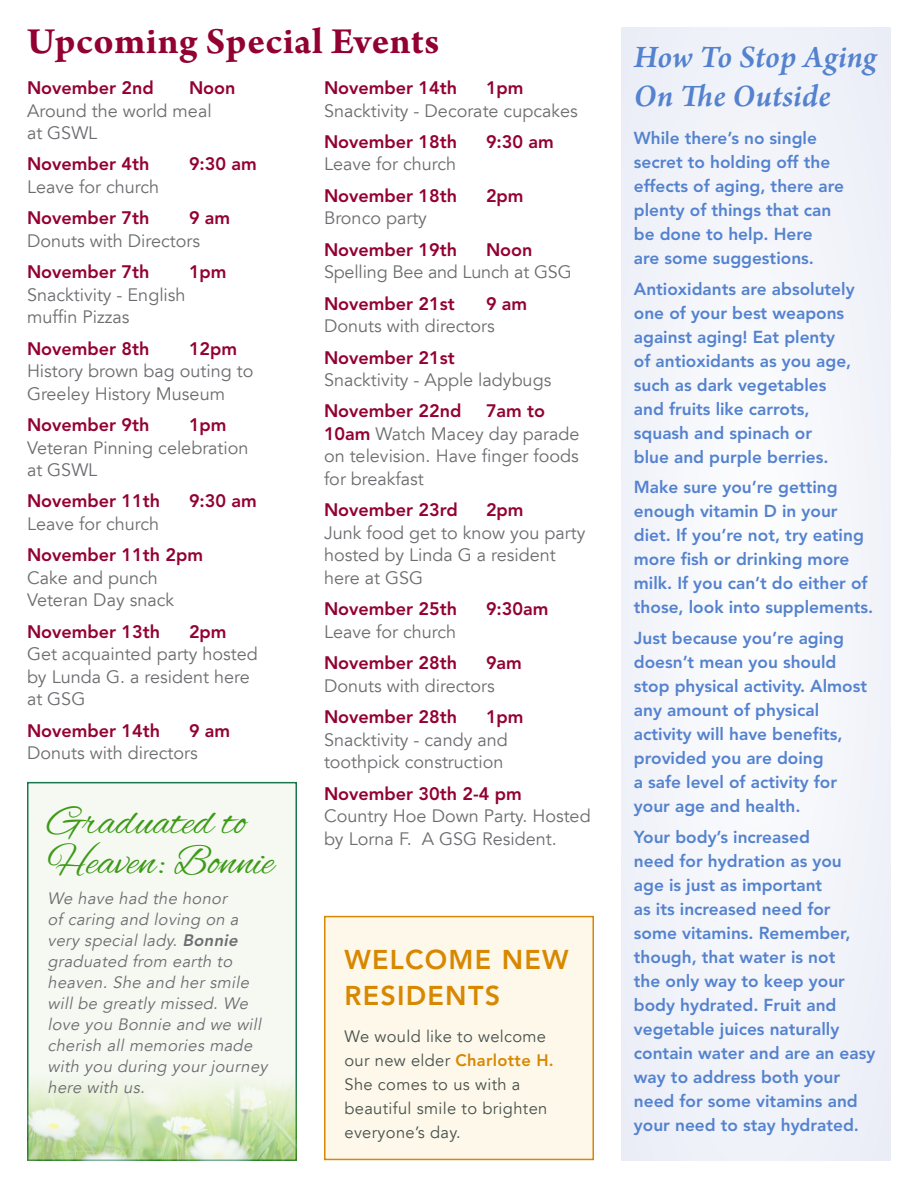
<style>
.page{position:relative;width:918px;height:1188px;background:#fff}
.page>*{position:absolute;margin:0;border:0;box-sizing:border-box;transform-origin:0 0}
.t1{font:42px/40.5px "Alex Brush";color:#3d9a17}
.t2{font:700 39px "Arno Pro";letter-spacing:.015em;color:#920132}
.t3{font:italic 600 33px/39px "Arno Pro";letter-spacing:.005em;color:#5482cf}
.t4{font:800 27px/36px "Avenir LT Std";letter-spacing:.045em;color:#d78800}
.t5{font:18px/22.5px "Avenir LT";color:#6c6d70}
.t6{font:800 18px "Avenir LT Std";color:#920132}
.t7{font:800 17.25px/24px "Avenir LT Std";color:#5482cf}
.t8{font:italic 16.5px/21px "Avenir LT";color:#6c6d70}
.t9{font:16.5px/24px "Avenir LT";letter-spacing:.02em;color:#48524e}
.s1{font-family:"Avenir LT Std";font-weight:800;color:#920132}
.s2{font-family:"Avenir LT Std";font-weight:800}
.s3{font-family:"Avenir LT Std";font-weight:800;color:#d78800}
</style>
<div class="page">
<div style="left:27px;top:782px;width:270px;height:379px;background:#f5f9f2;border:2px solid #1a774c"></div>
<img style="left:27px;top:1067px;width:270px;height:94px">
<div style="left:324px;top:916px;width:270px;height:244px;background:#fef8ea;border:2px solid #d78800"></div>
<div style="left:621px;top:27px;width:270px;height:1133px;background:#f2f4fa"></div>
<p class="t2" style="left:27px;top:19px;width:414px">Upcoming Special Events</p>
<p class="t6" style="left:27px;top:77px;width:128px">November 2nd</p>
<p class="t5" style="left:27px;top:77px;width:210px;text-indent:162px"><span class="s1">Noon<br></span>Around the world meal<br>at GSWL</p>
<p class="t6" style="left:27px;top:154px;width:124px">November 4th</p>
<p class="t6" style="left:189px;top:154px;width:69px">9:30 am</p>
<p class="t5" style="left:27px;top:176px;width:134px">Leave for church</p>
<p class="t6" style="left:27px;top:207px;width:124px">November 7th</p>
<p class="t5" style="left:27px;top:207px;width:205px;text-indent:162px"><span class="s1">9 am<br></span>Donuts with Directors</p>
<p class="t6" style="left:27px;top:261px;width:124px">November 7th</p>
<p class="t6" style="left:189px;top:261px;width:39px">1pm</p>
<p class="t5" style="left:27px;top:284px;width:160px">Snacktivity - English muffin Pizzas</p>
<p class="t6" style="left:27px;top:338px;width:124px">November 8th</p>
<p class="t5" style="left:27px;top:338px;width:228px;text-indent:162px"><span class="s1">12pm<br></span>History brown bag outing to<br>Greeley History Museum</p>
<p class="t6" style="left:27px;top:414px;width:124px">November 9th</p>
<p class="t5" style="left:27px;top:414px;width:223px;text-indent:162px"><span class="s1">1pm<br></span>Veteran Pinning celebration at GSWL</p>
<p class="t6" style="left:27px;top:491px;width:135px">November 11th</p>
<p class="t6" style="left:189px;top:491px;width:69px">9:30 am</p>
<p class="t5" style="left:27px;top:513px;width:134px">Leave for church</p>
<p class="t5" style="left:27px;top:544px;width:178px"><span class="s1">November 11th 2pm<br></span>Cake and punch<br>Veteran Day snack</p>
<p class="t6" style="left:27px;top:621px;width:135px">November 13th</p>
<p class="t5" style="left:27px;top:621px;width:232px;text-indent:162px"><span class="s1">2pm<br></span>Get acquainted party hosted by Lunda G. a resident here at GSG</p>
<p class="t6" style="left:27px;top:720px;width:135px">November 14th</p>
<p class="t5" style="left:27px;top:720px;width:205px;text-indent:162px"><span class="s1">9 am<br></span>Donuts with directors</p>
<p class="t1" style="left:48px;top:804px;width:228px">Graduated to<br>Heaven: Bonnie</p>
<p class="t8" style="left:48px;top:888px;width:225px">We have had the honor<br>of caring and loving on a very special lady. <span class="s2">Bonnie </span>graduated from earth to heaven. She and her smile will be greatly missed. We love you Bonnie and we will cherish all memories made with you during your journey here with us.</p>
<p class="t6" style="left:324px;top:77px;width:135px">November 14th</p>
<p class="t5" style="left:324px;top:77px;width:255px;text-indent:162px"><span class="s1">1pm<br></span>Snacktivity - Decorate cupcakes</p>
<p class="t6" style="left:324px;top:131px;width:135px">November 18th</p>
<p class="t6" style="left:486px;top:131px;width:69px">9:30 am</p>
<p class="t5" style="left:324px;top:153px;width:134px">Leave for church</p>
<p class="t6" style="left:324px;top:185px;width:135px">November 18th</p>
<p class="t6" style="left:486px;top:185px;width:39px">2pm</p>
<p class="t5" style="left:324px;top:207px;width:104px">Bronco party</p>
<p class="t6" style="left:324px;top:239px;width:135px">November 19th</p>
<p class="t5" style="left:324px;top:239px;width:249px;text-indent:162px"><span class="s1">Noon<br></span>Spelling Bee and Lunch at GSG</p>
<p class="t6" style="left:324px;top:293px;width:132px">November 21st</p>
<p class="t5" style="left:324px;top:293px;width:205px;text-indent:162px"><span class="s1">9 am<br></span>Donuts with directors</p>
<p class="t5" style="left:324px;top:347px;width:229px"><span class="s1">November 21st<br></span>Snacktivity - Apple ladybugs</p>
<p class="t6" style="left:324px;top:401px;width:139px">November 22nd</p>
<p class="t5" style="left:324px;top:401px;width:257px;text-indent:162px"><span class="s1">7am to<br>10am</span> Watch Macey day parade on television. Have finger foods for breakfast</p>
<p class="t6" style="left:324px;top:499px;width:135px">November 23rd</p>
<p class="t5" style="left:324px;top:499px;width:263px;text-indent:162px"><span class="s1">2pm<br></span>Junk food get to know you party hosted by Linda G a resident here at GSG</p>
<p class="t6" style="left:324px;top:598px;width:135px">November 25th</p>
<p class="t6" style="left:486px;top:598px;width:64px">9:30am</p>
<p class="t5" style="left:324px;top:621px;width:134px">Leave for church</p>
<p class="t6" style="left:324px;top:652px;width:135px">November 28th</p>
<p class="t5" style="left:324px;top:652px;width:199px;text-indent:162px"><span class="s1">9am<br></span>Donuts with directors</p>
<p class="t6" style="left:324px;top:706px;width:135px">November 28th</p>
<p class="t5" style="left:324px;top:706px;width:201px;text-indent:162px"><span class="s1">1pm<br></span>Snacktivity - candy and toothpick construction</p>
<p class="t5" style="left:324px;top:783px;width:268px"><span class="s1">November 30th 2-4 pm<br></span>Country Hoe Down Party. Hosted by Lorna F. A GSG Resident.</p>
<p class="t4" style="left:345px;top:941px;width:226px">WELCOME NEW<br>RESIDENTS</p>
<p class="t9" style="left:345px;top:1025px;width:211px">We would like to welcome our new elder <span class="s3">Charlotte H.<br></span>She comes to us with a beautiful smile to brighten everyone’s day.</p>
<p class="t3" style="left:634px;top:39px;width:244px">How To Stop Aging<br>On The Outside</p>
<p class="t7" style="left:634px;top:126px;width:212px">While there’s no single secret to holding off the effects of aging, there are plenty of things that can be done to help. Here<br>are some suggestions.</p>
<p class="t7" style="left:634px;top:277px;width:222px">Antioxidants are absolutely one of your best weapons against aging! Eat plenty of antioxidants as you age, such as dark vegetables and fruits like carrots, squash and spinach or<br>blue and purple berries.</p>
<p class="t7" style="left:634px;top:475px;width:241px">Make sure you’re getting enough vitamin D in your diet. If you’re not, try eating more fish or drinking more milk. If you can’t do either of those, look into supplements.</p>
<p class="t7" style="left:634px;top:626px;width:235px">Just because you’re aging doesn’t mean you should stop physical activity. Almost any amount of physical activity will have benefits, provided you are doing<br>a safe level of activity for your age and health.</p>
<p class="t7" style="left:634px;top:825px;width:243px">Your body’s increased<br>need for hydration as you age is just as important<br>as its increased need for some vitamins. Remember, though, that water is not<br>the only way to keep your body hydrated. Fruit and vegetable juices naturally contain water and are an easy way to address both your need for some vitamins and your need to stay hydrated.</p>
</div>
